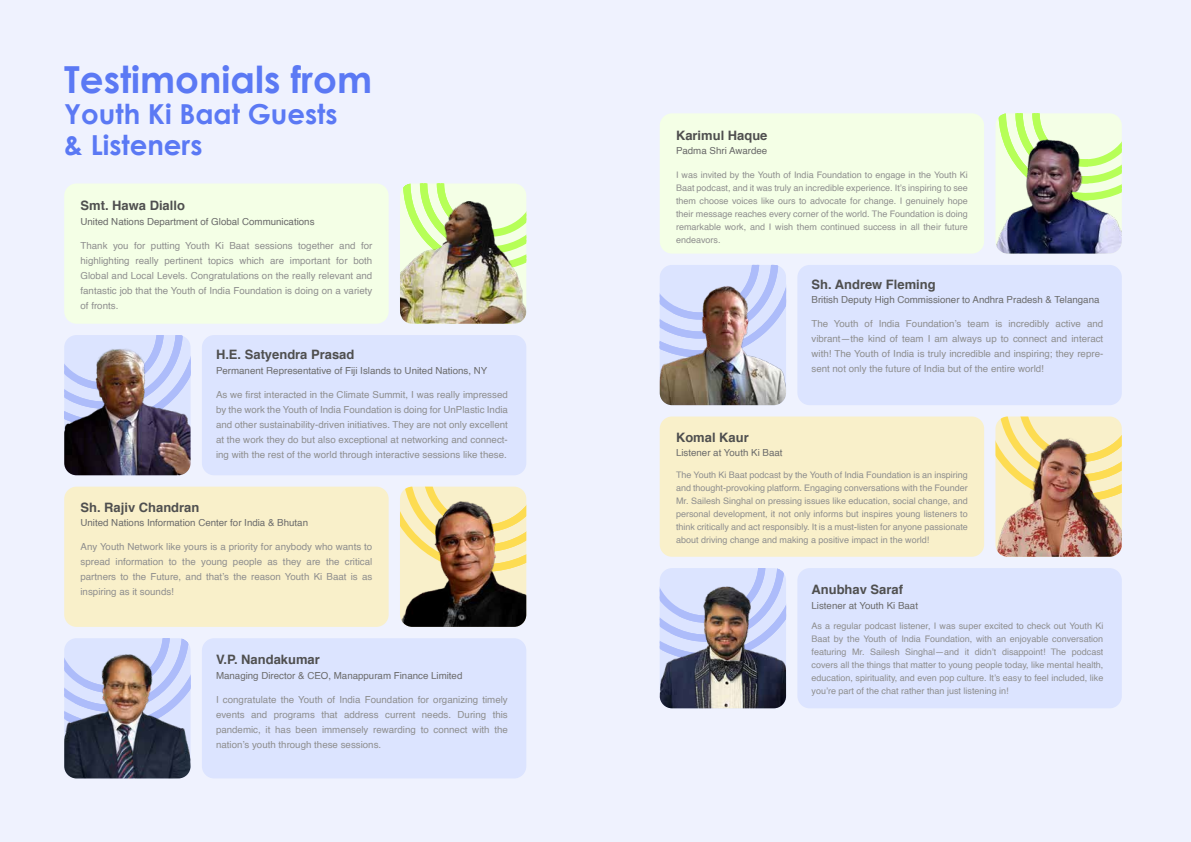
<style>
.page{position:relative;width:1191px;height:842px;background:#fff}
.page>*{position:absolute;margin:0;border:0;box-sizing:border-box;transform-origin:0 0}
.t1{font:700 37.3px "Century Gothic";color:#5b79f4}
.t2{font:700 27.5px/31px "Century Gothic";color:#5b79f4}
.t3{font:700 13px "Helvetica";color:#4f4f4f}
.t4{font:9.7px/15px "Helvetica";color:#8e8e8e;text-align:justify}
.t5{font:9.7px "Helvetica";color:#6b6b6b}
.t6{font:9.7px "Helvetica";color:#686868}
.t7{font:9px/13px "Helvetica";color:#8e8e8e;text-align:justify}
</style>
<div class="page">
<div style="left:0;top:0;width:595px;height:842px;background:#eff2fe"></div>
<div style="left:64px;top:183px;width:324px;height:141px;background:#f4ffe6;border-radius:12px"></div>
<img style="left:400px;top:183px;width:126px;height:141px">
<div style="left:202px;top:335px;width:324px;height:140px;background:#dce4ff;border-radius:12px"></div>
<img style="left:64px;top:335px;width:126px;height:140px">
<div style="left:64px;top:487px;width:324px;height:140px;background:#f9f0ca;border-radius:12px"></div>
<img style="left:400px;top:488px;width:126px;height:139px">
<div style="left:202px;top:638px;width:324px;height:140px;background:#dce4ff;border-radius:12px"></div>
<svg style="left:64px;top:638px;width:126px;height:12px"></svg>
<img style="left:64px;top:650px;width:126px;height:128px">
<div style="left:595px;top:0;width:596px;height:842px;background:#eff2fe"></div>
<div style="left:659px;top:113px;width:325px;height:141px;background:#f4ffe6;border-radius:12px"></div>
<svg style="left:995px;top:113px;width:126px;height:25px"></svg>
<img style="left:995px;top:138px;width:126px;height:116px">
<div style="left:797px;top:265px;width:324px;height:140px;background:#dce4ff;border-radius:12px"></div>
<img style="left:659px;top:265px;width:127px;height:140px">
<div style="left:659px;top:416px;width:325px;height:141px;background:#f9f0ca;border-radius:12px"></div>
<svg style="left:995px;top:416px;width:126px;height:14px"></svg>
<img style="left:995px;top:430px;width:126px;height:127px">
<div style="left:797px;top:568px;width:324px;height:140px;background:#dce4ff;border-radius:12px"></div>
<svg style="left:660px;top:568px;width:126px;height:12px"></svg>
<img style="left:659px;top:580px;width:127px;height:128px">
<h1 class="t1" style="left:64px;top:51px;width:309px">Testimonials from</h1>
<h2 class="t2" style="left:64px;top:97px;width:275px">Youth Ki Baat Guests &amp; Listeners</h2>
<h3 class="t3" style="left:80px;top:195px;width:106px">Smt. Hawa Diallo</h3>
<p class="t6" style="left:80px;top:214px;width:235px">United Nations Department of Global Communications</p>
<p class="t4" style="left:80px;top:238px;width:293px">Thank you for putting Youth Ki Baat sessions together and for highlighting really pertinent topics which are important for both Global and Local Levels. Congratulations on the really relevant and fantastic job that the Youth of India Foundation is doing on a variety of fronts.</p>
<h3 class="t3" style="left:216px;top:344px;width:140px">H.E. Satyendra Prasad</h3>
<p class="t5" style="left:216px;top:363px;width:273px">Permanent Representative of Fiji Islands to United Nations, NY</p>
<p class="t4" style="left:216px;top:387px;width:293px">As we first interacted in the Climate Summit, I was really impressed by the work the Youth of India Foundation is doing for UnPlastic India and other sustainability-driven initiatives. They are not only excellent at the work they do but also exceptional at networking and connect&shy;ing with the rest of the world through interactive sessions like these.</p>
<h3 class="t3" style="left:80px;top:497px;width:120px">Sh. Rajiv Chandran</h3>
<p class="t5" style="left:80px;top:515px;width:229px">United Nations Information Center for India &amp; Bhutan</p>
<p class="t4" style="left:80px;top:540px;width:293px">Any Youth Network like yours is a priority for anybody who wants to spread information to the young people as they are the critical partners to the Future, and that’s the reason Youth Ki Baat is as inspiring as it sounds!</p>
<h3 class="t3" style="left:216px;top:649px;width:105px">V.P. Nandakumar</h3>
<p class="t5" style="left:216px;top:668px;width:248px">Managing Director &amp; CEO, Manappuram Finance Limited</p>
<p class="t4" style="left:216px;top:692px;width:293px">I congratulate the Youth of India Foundation for organizing timely events and programs that address current needs. During this pandemic, it has been immensely rewarding to connect with the nation’s youth through these sessions.</p>
<h3 class="t3" style="left:676px;top:125px;width:93px">Karimul Haque</h3>
<p class="t6" style="left:676px;top:144px;width:93px">Padma Shri Awardee</p>
<p class="t7" style="left:676px;top:169px;width:293px">I was invited by the Youth of India Foundation to engage in the Youth Ki Baat podcast, and it was truly an incredible experience. It’s inspiring to see them choose voices like ours to advocate for change. I genuinely hope their message reaches every corner of the world. The Foundation is doing remarkable work, and I wish them continued success in all their future endeavors.</p>
<h3 class="t3" style="left:811px;top:274px;width:126px">Sh. Andrew Fleming</h3>
<p class="t5" style="left:811px;top:293px;width:289px">British Deputy High Commissioner to Andhra Pradesh &amp; Telangana</p>
<h3 class="t3" style="left:676px;top:427px;width:74px">Komal Kaur</h3>
<p class="t5" style="left:676px;top:445px;width:108px">Listener at Youth Ki Baat</p>
<p class="t4" style="left:811px;top:317px;width:293px">The Youth of India Foundation’s team is incredibly active and vibrant—the kind of team I am always up to connect and interact with! The Youth of India is truly incredible and inspiring; they repre&shy;sent not only the future of India but of the entire world!</p>
<p class="t7" style="left:676px;top:468px;width:293px">The Youth Ki Baat podcast by the Youth of India Foundation is an inspiring and thought-provoking platform. Engaging conversations with the Founder Mr. Sailesh Singhal on pressing issues like education, social change, and personal development, it not only informs but inspires young listeners to think critically and act responsibly. It is a must-listen for anyone passionate about driving change and making a positive impact in the world!</p>
<h3 class="t3" style="left:811px;top:579px;width:93px">Anubhav Saraf</h3>
<p class="t5" style="left:811px;top:598px;width:108px">Listener at Youth Ki Baat</p>
<p class="t7" style="left:811px;top:620px;width:293px">As a regular podcast listener, I was super excited to check out Youth Ki Baat by the Youth of India Foundation, with an enjoyable conversation featuring Mr. Sailesh Singhal—and it didn’t disappoint! The podcast covers all the things that matter to young people today, like mental health, education, spirituality, and even pop culture. It’s easy to feel included, like you’re part of the chat rather than just listening in!</p>
</div>
